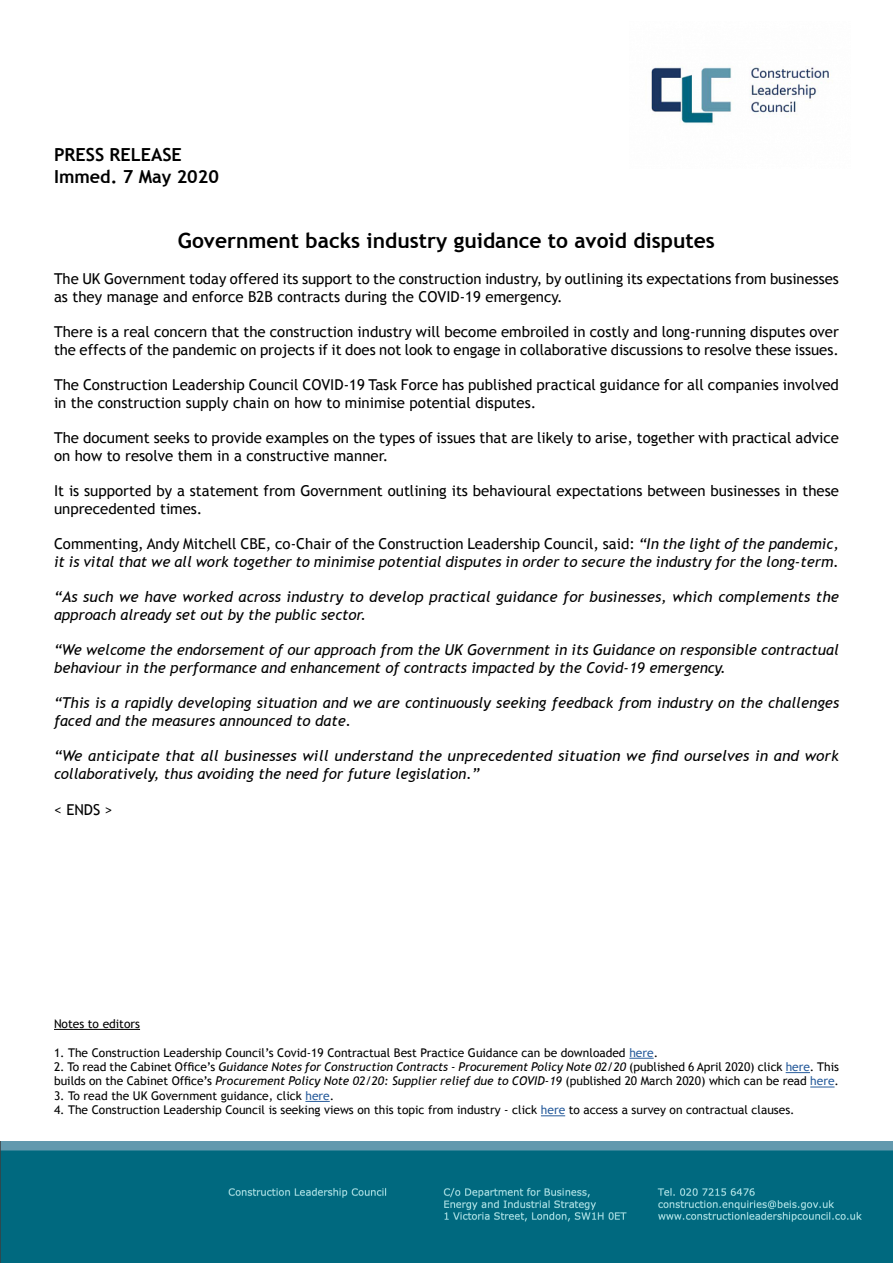
<style>
.page{position:relative;width:893px;height:1263px;background:#fff}
.page>*{position:absolute;margin:0;border:0;box-sizing:border-box;transform-origin:0 0}
.t1{font:700 21px "Trebuchet MS";color:#000}
.t2{font:700 18px/21.6px "Trebuchet MS";color:#000}
.t3{font:15px/18px "Trebuchet MS";color:#000}
.t4{font:italic 15px/18px "Trebuchet MS";color:#000}
.t5{font:12px/14.4px "Trebuchet MS";color:#000}
.s1{font-style:normal}
.s2{color:#275b9b}
.s3{font-style:italic}
</style>
<div class="page">
<img style="left:651px;top:66px;width:178px;height:59px">
<hr style="left:54px;top:1029px;width:86px;height:1px;background:#000">
<svg style="left:629px;top:1058px;width:25px;height:1px"></svg>
<svg style="left:786px;top:1072px;width:24px;height:1px"></svg>
<svg style="left:810px;top:1087px;width:25px;height:1px"></svg>
<svg style="left:305px;top:1101px;width:25px;height:1px"></svg>
<svg style="left:541px;top:1115px;width:24px;height:1px"></svg>
<img style="left:0;top:1141px;width:893px;height:122px">
<p class="t2" style="left:54px;top:144px;width:166px">PRESS RELEASE<br>Immed. 7 May 2020</p>
<h1 class="t1" style="left:178px;top:228px;width:538px">Government backs industry guidance to avoid disputes</h1>
<p class="t3" style="left:54px;top:270px;width:786px">The UK Government today offered its support to the construction industry, by outlining its expectations from businesses as they manage and enforce B2B contracts during the COVID-19 emergency.</p>
<p class="t3" style="left:54px;top:323px;width:786px">There is a real concern that the construction industry will become embroiled in costly and long-running disputes over the effects of the pandemic on projects if it does not look to engage in collaborative discussions to resolve these issues.</p>
<p class="t3" style="left:54px;top:376px;width:786px">The Construction Leadership Council COVID-19 Task Force has published practical guidance for all companies involved in the construction supply chain on how to minimise potential disputes.</p>
<p class="t3" style="left:54px;top:429px;width:786px">The document seeks to provide examples on the types of issues that are likely to arise, together with practical advice on how to resolve them in a constructive manner.</p>
<p class="t3" style="left:54px;top:482px;width:786px">It is supported by a statement from Government outlining its behavioural expectations between businesses in these unprecedented times.</p>
<p class="t4" style="left:54px;top:535px;width:786px"><span class="s1">Commenting, Andy Mitchell CBE, co-Chair of the Construction Leadership Council, said:</span> “In the light of the pandemic, it is vital that we all work together to minimise potential disputes in order to secure the industry for the long-term.</p>
<p class="t4" style="left:54px;top:588px;width:787px">“As such we have worked across industry to develop practical guidance for businesses, which complements the approach already set out by the public sector.</p>
<p class="t4" style="left:54px;top:641px;width:786px">“We welcome the endorsement of our approach from the UK Government in its Guidance on responsible contractual behaviour in the performance and enhancement of contracts impacted by the Covid-19 emergency.</p>
<p class="t4" style="left:54px;top:694px;width:787px">“This is a rapidly developing situation and we are continuously seeking feedback from industry on the challenges faced and the measures announced to date.</p>
<p class="t4" style="left:54px;top:747px;width:786px">“We anticipate that all businesses will understand the unprecedented situation we find ourselves in and work collaboratively, thus avoiding the need for future legislation.”</p>
<p class="t3" style="left:54px;top:801px;width:60px">&lt; ENDS &gt;</p>
<p class="t5" style="left:54px;top:1016px;width:88px">Notes to editors</p>
<p class="t5" style="left:54px;top:1045px;width:606px">1. The Construction Leadership Council’s Covid-19 Contractual Best Practice Guidance can be downloaded <span class="s2">here</span>.</p>
<p class="t5" style="left:54px;top:1060px;width:786px">2. To read the Cabinet Office’s <span class="s3">Guidance Notes for Construction Contracts - Procurement Policy Note 02/20</span> (published 6 April 2020) click <span class="s2">here</span>. This builds on the Cabinet Office’s <span class="s3">Procurement Policy Note 02/20: Supplier relief due to COVID-19</span> (published 20 March 2020) which can be read <span class="s2">here</span>.</p>
<p class="t5" style="left:54px;top:1088px;width:282px">3. To read the UK Government guidance, click <span class="s2">here</span>.</p>
<p class="t5" style="left:54px;top:1103px;width:742px">4. The Construction Leadership Council is seeking views on this topic from industry - click <span class="s2">here</span> to access a survey on contractual clauses.</p>
</div>
